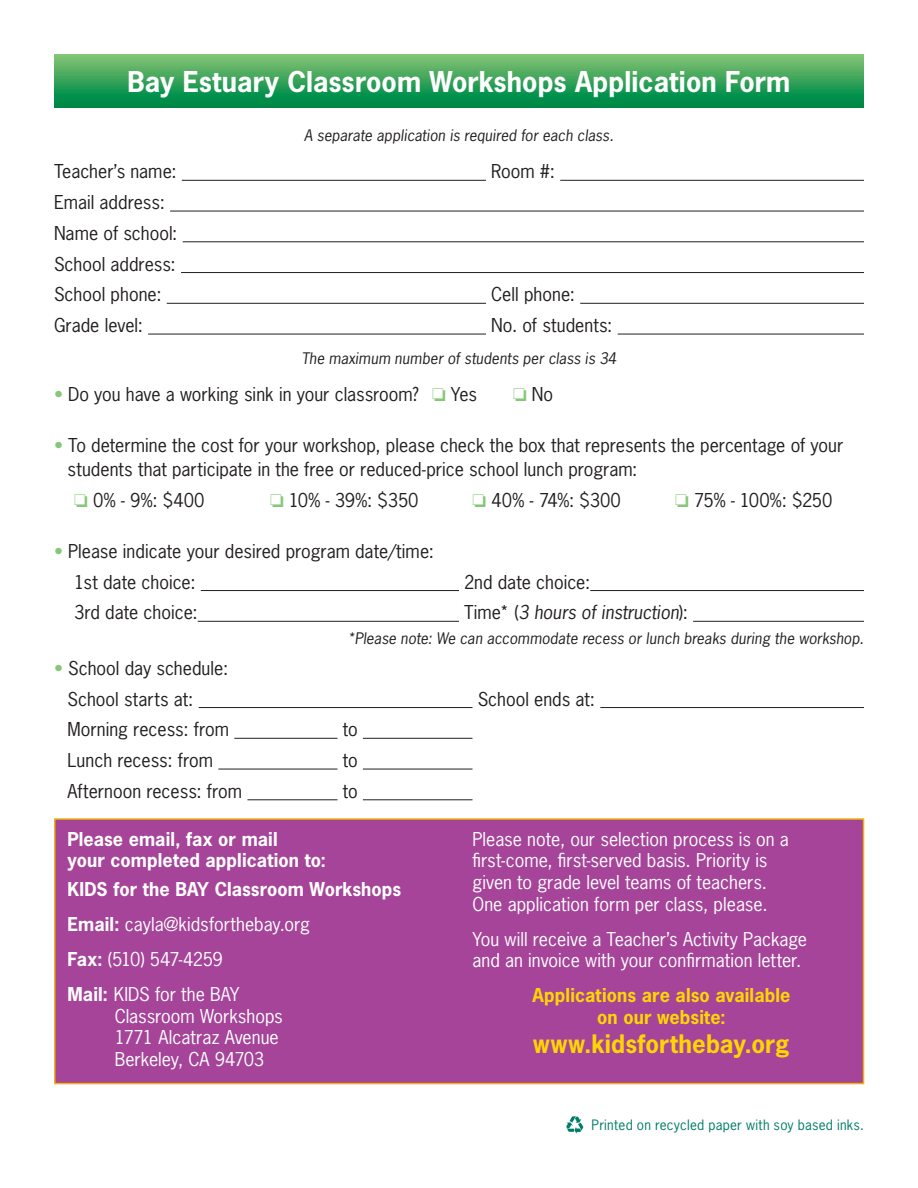
<style>
.page{position:relative;width:918px;height:1188px;background:#fff}
.page>*{position:absolute;margin:0;border:0;box-sizing:border-box;transform-origin:0 0}
.t1{font:700 27px "News Gothic Std";letter-spacing:.005em;color:#fff}
.t2{font:700 24px "News Gothic Std";letter-spacing:.005em;color:#fed503}
.t3{font:18px/24px "News Gothic Std";color:#231f20}
.t4{font:18px/21.6px "News Gothic Std";color:#fff}
.t5{font:700 18px "News Gothic Std";letter-spacing:.005em;color:#fff}
.t6{font:700 18px/21.6px "News Gothic Std";letter-spacing:.005em;color:#fed503;text-align:center}
.t7{font:italic 18px "News Gothic Std";color:#231f20}
.t8{font:18px "News Gothic Std";letter-spacing:-.035em;color:#fff}
.t9{font:italic 15px "News Gothic Std";letter-spacing:.005em;color:#231f20}
.t10{font:13.5px "News Gothic Std";letter-spacing:.015em;color:#007d67}
.s1{color:#85c878}
.s2{font-style:normal}
.s3{font-weight:700}
</style>
<div class="page">
<div style="left:54px;top:818px;width:810px;height:266px;background:#a54499;border:2px solid #efb211"></div>
<hr style="left:182px;top:180px;width:304px;height:1px;background:#231f20">
<hr style="left:560px;top:180px;width:304px;height:1px;background:#231f20">
<hr style="left:170px;top:211px;width:694px;height:1px;background:#231f20">
<hr style="left:183px;top:241px;width:681px;height:1px;background:#231f20">
<hr style="left:181px;top:272px;width:683px;height:1px;background:#231f20">
<hr style="left:167px;top:303px;width:319px;height:1px;background:#231f20">
<hr style="left:580px;top:303px;width:284px;height:1px;background:#231f20">
<hr style="left:148px;top:334px;width:338px;height:1px;background:#231f20">
<hr style="left:618px;top:334px;width:246px;height:1px;background:#231f20">
<hr style="left:201px;top:590px;width:258px;height:1px;background:#231f20">
<hr style="left:590px;top:590px;width:274px;height:1px;background:#231f20">
<hr style="left:198px;top:621px;width:261px;height:1px;background:#231f20">
<hr style="left:693px;top:621px;width:171px;height:1px;background:#231f20">
<hr style="left:199px;top:707px;width:273px;height:1px;background:#231f20">
<hr style="left:600px;top:707px;width:264px;height:1px;background:#231f20">
<hr style="left:234px;top:738px;width:103px;height:1px;background:#231f20">
<hr style="left:363px;top:738px;width:109px;height:1px;background:#231f20">
<hr style="left:218px;top:769px;width:119px;height:1px;background:#231f20">
<hr style="left:363px;top:769px;width:109px;height:1px;background:#231f20">
<hr style="left:247px;top:799px;width:91px;height:1px;background:#231f20">
<hr style="left:363px;top:799px;width:109px;height:1px;background:#231f20">
<svg style="left:54px;top:54px;width:810px;height:54px;background:#37a35a"></svg>
<svg style="left:566px;top:1116px;width:17px;height:18px"></svg>
<p class="t1" style="left:127px;top:63px;width:664px">Bay Estuary Classroom Workshops Application Form</p>
<p class="t9" style="left:304px;top:126px;width:311px">A separate application is required for each class.</p>
<p class="t3" style="left:54px;top:160px;width:124px">Teacher’s name:</p>
<p class="t3" style="left:491px;top:160px;width:65px">Room #:</p>
<p class="t3" style="left:54px;top:190px;width:112px">Email address:</p>
<p class="t3" style="left:54px;top:221px;width:125px">Name of school:</p>
<p class="t3" style="left:54px;top:252px;width:123px">School address:</p>
<p class="t3" style="left:54px;top:283px;width:109px">School phone:</p>
<p class="t3" style="left:491px;top:283px;width:85px">Cell phone:</p>
<p class="t3" style="left:54px;top:313px;width:90px">Grade level:</p>
<p class="t3" style="left:491px;top:313px;width:123px">No. of students:</p>
<p class="t9" style="left:301px;top:348px;width:317px">The maximum number of students per class is 34</p>
<p class="t3" style="left:54px;top:382px;width:425px"><span class="s1">•</span> Do you have a working sink in your classroom? <span class="s1">□</span> Yes</p>
<p class="t3" style="left:513px;top:382px;width:42px"><span class="s1">□</span> No</p>
<p class="t3" style="left:68px;top:433px;width:777px;text-indent:-14px"><span class="s1">•</span> To determine the cost for your workshop, please check the box that represents the percentage of your students that participate in the free or reduced-price school lunch program:</p>
<p class="t3" style="left:74px;top:488px;width:132px"><span class="s1">□</span> 0% - 9%: $400</p>
<p class="t3" style="left:270px;top:488px;width:150px"><span class="s1">□</span> 10% - 39%: $350</p>
<p class="t3" style="left:472px;top:488px;width:150px"><span class="s1">□</span> 40% - 74%: $300</p>
<p class="t3" style="left:675px;top:488px;width:159px"><span class="s1">□</span> 75% - 100%: $250</p>
<p class="t3" style="left:54px;top:539px;width:381px"><span class="s1">•</span> Please indicate your desired program date/time:</p>
<p class="t3" style="left:74px;top:570px;width:123px">1st date choice:</p>
<p class="t3" style="left:464px;top:570px;width:128px">2nd date choice:</p>
<p class="t3" style="left:74px;top:601px;width:125px">3rd date choice:</p>
<p class="t7" style="left:464px;top:601px;width:225px"><span class="s2">Time* (</span>3 hours of instruction<span class="s2">):</span></p>
<p class="t9" style="left:347px;top:629px;width:518px">*Please note: We can accommodate recess or lunch breaks during the workshop.</p>
<p class="t3" style="left:54px;top:656px;width:176px"><span class="s1">•</span> School day schedule:</p>
<p class="t3" style="left:68px;top:687px;width:127px">School starts at:</p>
<p class="t3" style="left:478px;top:687px;width:119px">School ends at:</p>
<p class="t3" style="left:68px;top:718px;width:163px">Morning recess: from</p>
<p class="t3" style="left:343px;top:718px;width:17px">to</p>
<p class="t3" style="left:68px;top:748px;width:147px">Lunch recess: from</p>
<p class="t3" style="left:343px;top:748px;width:17px">to</p>
<p class="t3" style="left:68px;top:779px;width:176px">Afternoon recess: from</p>
<p class="t3" style="left:343px;top:779px;width:17px">to</p>
<p class="t5" style="left:68px;top:827px;width:212px">Please email, fax or mail</p>
<p class="t5" style="left:68px;top:849px;width:260px">your completed application to:</p>
<p class="t5" style="left:68px;top:877px;width:335px">KIDS for the BAY Classroom Workshops</p>
<p class="t4" style="left:68px;top:913px;width:244px"><span class="s3">Email:</span> cayla@kidsforthebay.org</p>
<p class="t8" style="left:68px;top:948px;width:157px"><span class="s3">Fax:</span> (510) 547-4259</p>
<p class="t4" style="left:115px;top:983px;width:170px;text-indent:-47px"><span class="s3">Mail:</span> KIDS for the BAY<br>Classroom Workshops<br>1771 Alcatraz Avenue<br>Berkeley, CA 94703</p>
<p class="t4" style="left:472px;top:828px;width:318px">Please note, our selection process is on a first-come, first-served basis. Priority is given to grade level teams of teachers.<br>One application form per class, please.</p>
<p class="t4" style="left:472px;top:928px;width:336px">You will receive a Teacher’s Activity Package and an invoice with your confirmation letter.</p>
<p class="t6" style="left:533px;top:984px;width:259px">Applications are also available on our website:</p>
<p class="t2" style="left:533px;top:1028px;width:258px">www.kidsforthebay.org</p>
<p class="t10" style="left:592px;top:1117px;width:274px">Printed on recycled paper with soy based inks.</p>
</div>
